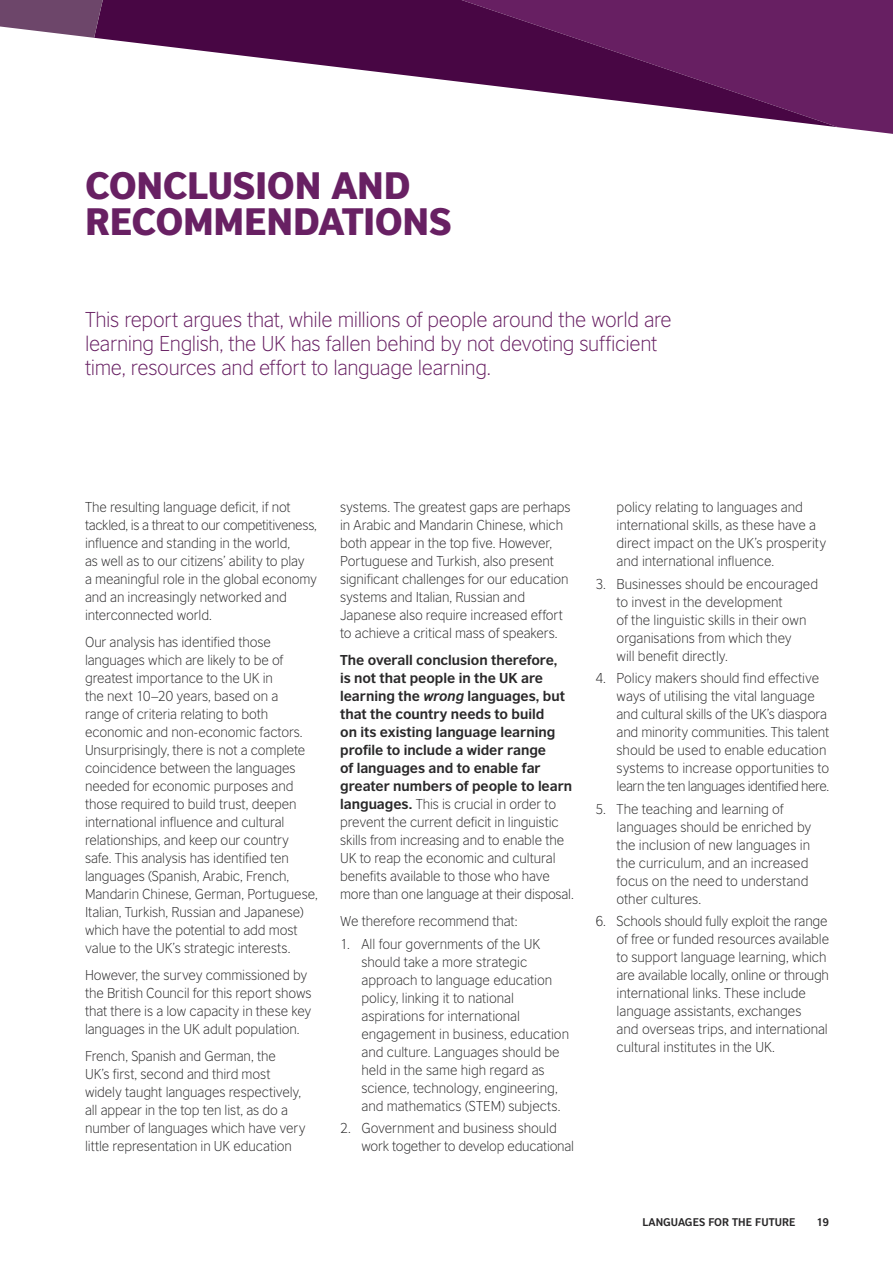
<style>
.page{position:relative;width:893px;height:1263px;background:#fff}
.page>*{position:absolute;margin:0;border:0;box-sizing:border-box;transform-origin:0 0}
.t1{font:900 36px/36px "British Council Sans";letter-spacing:-.01em;color:#682063}
.t2{font:300 20.25px/24px "British Council Sans";letter-spacing:-.02em;color:#682063}
.t3{font:300 13.5px/18px "British Council Sans";letter-spacing:-.01em;color:#292829}
.t4{font:700 13.5px/18px "British Council Sans";letter-spacing:-.005em;color:#292829}
.t5{font:700 10.5px "British Council Sans";color:#292829}
.s1{font-style:italic}
.s2{font-weight:300}
</style>
<div class="page">
<div style="left:836px;top:0;width:57px;height:134px;background:#671f62"></div>
<svg style="left:96px;top:0;width:742px;height:127px"></svg>
<svg style="left:0;top:0;width:103px;height:38px;background:#805d7d"></svg>
<h1 class="t1" style="left:85px;top:167px;width:368px">CONCLUSION AND<br>RECOMMENDATIONS</h1>
<h2 class="t2" style="left:85px;top:308px;width:588px">This report argues that, while millions of people around the world are learning English, the UK has fallen behind by not devoting sufficient time, resources and effort to language learning.</h2>
<p class="t3" style="left:85px;top:499px;width:233px">The resulting language deficit, if not tackled, is a threat to our competitiveness, influence and standing in the world,<br>as well as to our citizens’ ability to play<br>a meaningful role in the global economy and an increasingly networked and interconnected world.</p>
<p class="t3" style="left:85px;top:633px;width:234px">Our analysis has identified those languages which are likely to be of greatest importance to the UK in<br>the next 10–20 years, based on a<br>range of criteria relating to both economic and non-economic factors.<br>Unsurprisingly, there is not a complete coincidence between the languages needed for economic purposes and those required to build trust, deepen international influence and cultural relationships, and keep our country safe. This analysis has identified ten languages (Spanish, Arabic, French, Mandarin Chinese, German, Portuguese, Italian, Turkish, Russian and Japanese) which have the potential to add most value to the UK’s strategic interests.</p>
<p class="t3" style="left:85px;top:966px;width:228px">However, the survey commissioned by the British Council for this report shows that there is a low capacity in these key languages in the UK adult population.</p>
<p class="t3" style="left:85px;top:1047px;width:222px">French, Spanish and German, the<br>UK’s first, second and third most widely taught languages respectively, all appear in the top ten list, as do a number of languages which have very little representation in UK education</p>
<p class="t3" style="left:340px;top:498px;width:232px">systems. The greatest gaps are perhaps in Arabic and Mandarin Chinese, which both appear in the top five. However, Portuguese and Turkish, also present significant challenges for our education systems and Italian, Russian and Japanese also require increased effort to achieve a critical mass of speakers.</p>
<p class="t4" style="left:340px;top:651px;width:235px">The overall conclusion therefore,<br>is not that people in the UK are learning the <span class="s1">wrong</span> languages, but that the country needs to build<br>on its existing language learning profile to include a wider range<br>of languages and to enable far greater numbers of people to learn languages. <span class="s2">This is crucial in order to prevent the current deficit in linguistic skills from increasing and to enable the UK to reap the economic and cultural benefits available to those who have more than one language at their disposal.</span></p>
<p class="t3" style="left:340px;top:912px;width:179px">We therefore recommend that:</p>
<p class="t3" style="left:361px;top:935px;width:209px;text-indent:-21px">1. All four governments of the UK should take a more strategic approach to language education policy, linking it to national aspirations for international engagement in business, education and culture. Languages should be held in the same high regard as science, technology, engineering, and mathematics (STEM) subjects.</p>
<p class="t3" style="left:361px;top:1119px;width:214px;text-indent:-21px">2. Government and business should work together to develop educational</p>
<p class="t3" style="left:617px;top:498px;width:211px">policy relating to languages and international skills, as these have a direct impact on the UK’s prosperity and international influence.</p>
<p class="t3" style="left:617px;top:575px;width:203px;text-indent:-21px">3. Businesses should be encouraged to invest in the development<br>of the linguistic skills in their own organisations from which they<br>will benefit directly.</p>
<p class="t3" style="left:617px;top:669px;width:214px;text-indent:-21px">4. Policy makers should find effective ways of utilising the vital language and cultural skills of the UK’s diaspora and minority communities. This talent should be used to enable education systems to increase opportunities to learn the ten languages identified here.</p>
<p class="t3" style="left:617px;top:800px;width:196px;text-indent:-21px">5. The teaching and learning of languages should be enriched by the inclusion of new languages in the curriculum, and an increased focus on the need to understand other cultures.</p>
<p class="t3" style="left:617px;top:912px;width:214px;text-indent:-21px">6. Schools should fully exploit the range of free or funded resources available to support language learning, which are available locally, online or through international links. These include language assistants, exchanges<br>and overseas trips, and international cultural institutes in the UK.</p>
<p class="t5" style="left:643px;top:1215px;width:154px">Languages for the Future</p>
<p class="t5" style="left:816px;top:1215px;width:14px">19</p>
</div>
